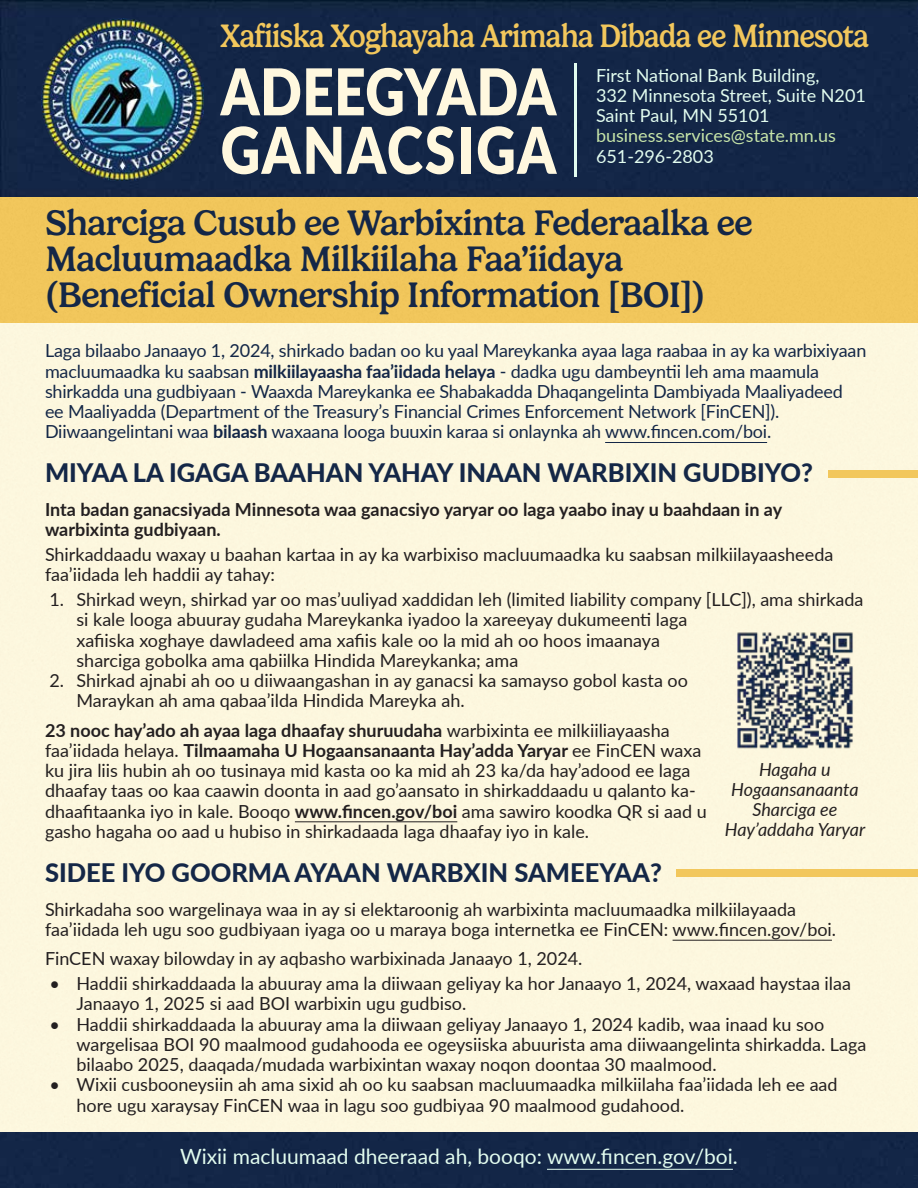
<style>
.page{position:relative;width:918px;height:1188px;background:#fff}
.page>*{position:absolute;margin:0;border:0;box-sizing:border-box;transform-origin:0 0}
.t1{font:900 64.5px/58.5px "Lato";letter-spacing:.01em;color:#fff8df;scale:.85 1}
.t2{font:500 36px/36px "Gelica";letter-spacing:-.02em;color:#142747}
.t3{font:500 33px "Gelica";letter-spacing:-.03em;color:#f2c75c;scale:.9 1}
.t4{font:800 25.5px "Lato";color:#142747}
.t5{font:21px "Lato";color:#e2fcef}
.t6{font:18px/20.2px "Lato";color:#231f20}
.t7{font:18px/20.2px "Lato";letter-spacing:-.01em;color:#142747}
.t8{font:700 18px/20.2px "Lato";color:#231f20}
.t9{font:18px/20.2px "Lato";color:#e2fcef}
.t10{font:italic 18px/20.2px "Lato";color:#231f20;text-align:center}
.t11{font:18px "Lato";color:#c7e5a9}
.s1{font-weight:700}
</style>
<div class="page">
<div style="left:0;top:0;width:918px;height:1132px;background:#fdf7de"></div>
<img style="left:1px;top:0;width:916px;height:322px">
<hr style="left:605px;top:442px;width:162px;height:1px;background:#142747">
<hr style="left:295px;top:821px;width:162px;height:1px;background:#231f20">
<hr style="left:673px;top:940px;width:159px;height:1px;background:#231f20">
<div style="left:828px;top:471px;width:90px;height:7px;background:#f2c75c"></div>
<img style="left:733px;top:628px;width:124px;height:124px">
<div style="left:677px;top:869px;width:241px;height:8px;background:#f2c75c"></div>
<div style="left:0;top:1132px;width:918px;height:56px;background:#132647"></div>
<hr style="left:547px;top:1169px;width:186px;height:1px;background:#e2fcef">
<img style="left:41px;top:18px;width:163px;height:163px">
<hr style="left:575px;top:63px;width:2px;height:114px;background:#e2fcef">
<h3 class="t3" style="left:220px;top:17px;width:722px">Xafiiska Xoghayaha Arimaha Dibada ee Minnesota</h3>
<h1 class="t1" style="left:221px;top:60px;width:396px">ADEEGYADA<br>GANACSIGA</h1>
<p class="t9" style="left:596px;top:64px;width:271px">First National Bank Building,<br>332 Minnesota Street, Suite N201<br>Saint Paul, MN 55101</p>
<p class="t11" style="left:596px;top:123px;width:242px">business.services@state.mn.us</p>
<p class="t9" style="left:596px;top:145px;width:119px">651-296-2803</p>
<h2 class="t2" style="left:45px;top:205px;width:709px">Sharciga Cusub ee Warbixinta Federaalka ee<br>Macluumaadka Milkiilaha Faa’iidaya (Beneficial Ownership Information [BOI])</h2>
<p class="t7" style="left:45px;top:340px;width:823px">Laga bilaabo Janaayo 1, 2024, shirkado badan oo ku yaal Mareykanka ayaa laga raabaa in ay ka warbixiyaan macluumaadka ku saabsan <span class="s1">milkiilayaasha faa’iidada helaya</span> - dadka ugu dambeyntii leh ama maamula shirkadda una gudbiyaan - Waaxda Mareykanka ee Shabakadda Dhaqangelinta Dambiyada Maaliyadeed<br>ee Maaliyadda (Department of the Treasury’s Financial Crimes Enforcement Network [FinCEN]).<br>Diiwaangelintani waa <span class="s1">bilaash</span> waxaana looga buuxin karaa si onlaynka ah www.fincen.com/boi.</p>
<h3 class="t4" style="left:45px;top:454px;width:769px">MIYAA LA IGAGA BAAHAN YAHAY INAAN WARBIXIN GUDBIYO?</h3>
<p class="t8" style="left:45px;top:499px;width:739px">Inta badan ganacsiyada Minnesota waa ganacsiyo yaryar oo laga yaabo inay u baahdaan in ay warbixinta gudbiyaan.</p>
<p class="t6" style="left:45px;top:544px;width:790px">Shirkaddaadu waxay u baahan kartaa in ay ka warbixiso macluumaadka ku saabsan milkiilayaasheeda faa’iidada leh haddii ay tahay:</p>
<p class="t6" style="left:76px;top:589px;width:788px;text-indent:-27px">1. Shirkad weyn, shirkad yar oo mas’uuliyad xaddidan leh (limited liability company [LLC]), ama shirkada si kale looga abuuray gudaha Mareykanka iyadoo la xareeyay dukumeenti laga<br>xafiiska xoghaye dawladeed ama xafiis kale oo la mid ah oo hoos imaanaya<br>sharciga gobolka ama qabiilka Hindida Mareykanka; ama</p>
<p class="t6" style="left:76px;top:670px;width:613px;text-indent:-27px">2. Shirkad ajnabi ah oo u diiwaangashan in ay ganacsi ka samayso gobol kasta oo<br>Maraykan ah ama qabaa’ilda Hindida Mareyka ah.</p>
<p class="t6" style="left:45px;top:719px;width:663px"><span class="s1">23 nooc hay’ado ah ayaa laga dhaafay shuruudaha</span> warbixinta ee milkiiliayaasha faa’iidada helaya. <span class="s1">Tilmaamaha U Hogaansanaanta Hay’adda Yaryar</span> ee FinCEN waxa ku jira liis hubin ah oo tusinaya mid kasta oo ka mid ah 23 ka/da hay’adood ee laga dhaafay taas oo kaa caawin doonta in aad go’aansato in shirkaddaadu u qalanto ka&shy;dhaafitaanka iyo in kale. Booqo <span class="s1">www.fincen.gov/boi</span> ama sawiro koodka QR si aad u gasho hagaha oo aad u hubiso in shirkadaada laga dhaafay iyo in kale.</p>
<h3 class="t4" style="left:45px;top:854px;width:618px">SIDEE IYO GOORMA AYAAN WARBXIN SAMEEYAA?</h3>
<p class="t6" style="left:45px;top:898px;width:793px">Shirkadaha soo wargelinaya waa in ay si elektaroonig ah warbixinta macluumaadka milkiilayaada faa’iidada leh ugu soo gudbiyaan iyaga oo u maraya boga internetka ee FinCEN: www.fincen.gov/boi.</p>
<p class="t6" style="left:45px;top:948px;width:539px">FinCEN waxay bilowday in ay aqbasho warbixinada Janaayo 1, 2024.</p>
<p class="t6" style="left:76px;top:973px;width:776px;text-indent:-27px">• Haddii shirkaddaada la abuuray ama la diiwaan geliyay ka hor Janaayo 1, 2024, waxaad haystaa ilaa<br>Janaayo 1, 2025 si aad BOI warbixin ugu gudbiso.</p>
<p class="t6" style="left:76px;top:1013px;width:791px;text-indent:-27px">• Haddii shirkaddaada la abuuray ama la diiwaan geliyay Janaayo 1, 2024 kadib, waa inaad ku soo wargelisaa BOI 90 maalmood gudahooda ee ogeysiiska abuurista ama diiwaangelinta shirkadda. Laga bilaabo 2025, daaqada/mudada warbixintan waxay noqon doontaa 30 maalmood.</p>
<p class="t6" style="left:76px;top:1074px;width:763px;text-indent:-27px">• Wixii cusbooneysiin ah ama sixid ah oo ku saabsan macluumaadka milkiilaha faa’iidada leh ee aad hore ugu xaraysay FinCEN waa in lagu soo gudbiyaa 90 maalmood gudahood.</p>
<p class="t10" style="left:725px;top:758px;width:142px">Hagaha u<br>Hogaansanaanta<br>Sharciga ee<br>Hay’addaha Yaryar</p>
<p class="t5" style="left:180px;top:1142px;width:559px">Wixii macluumaad dheeraad ah, booqo: www.fincen.gov/boi.</p>
</div>
